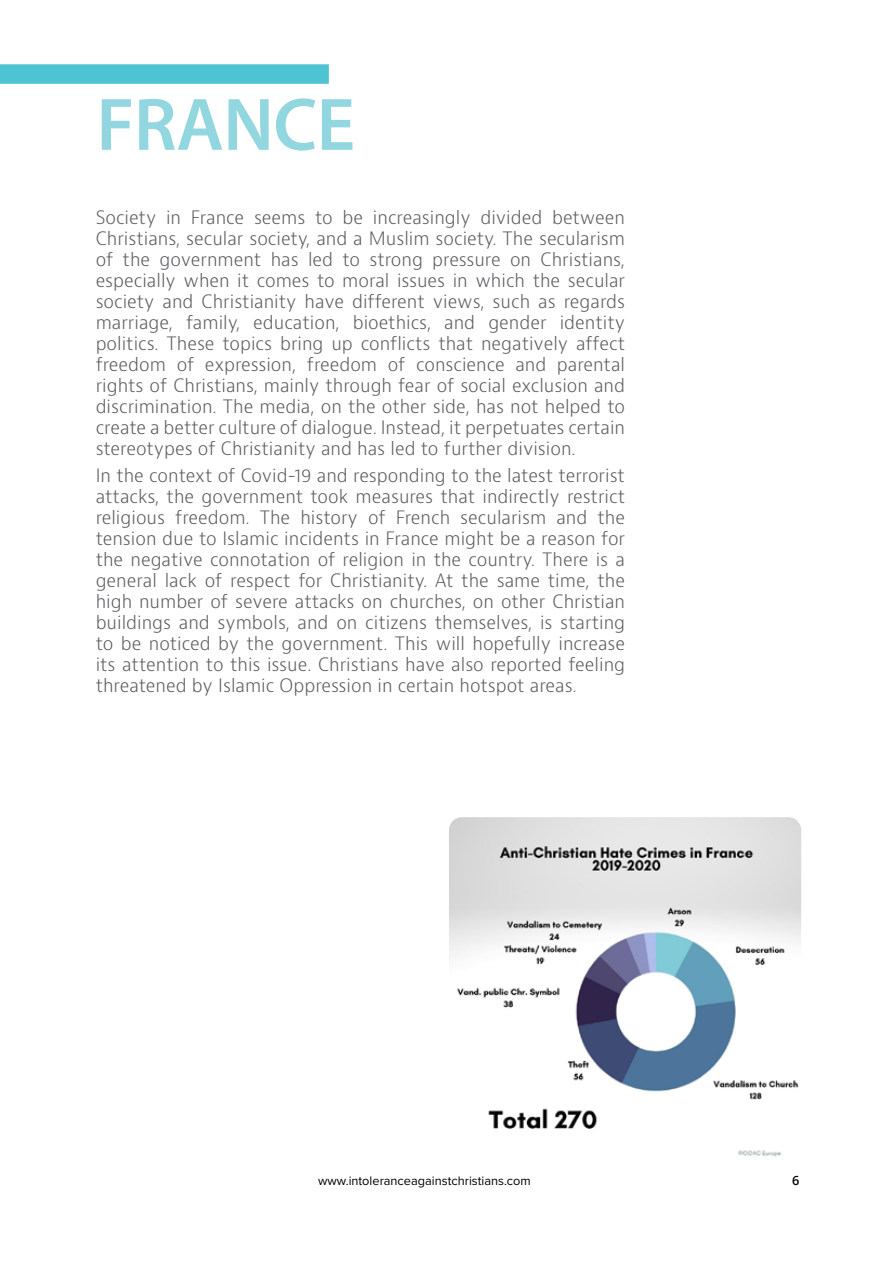
<style>
.page{position:relative;width:893px;height:1263px;background:#fff}
.page>*{position:absolute;margin:0;border:0;box-sizing:border-box;transform-origin:0 0}
.t1{font:600 75px "Myriad Pro";letter-spacing:-.01em;color:#92d6df}
.t2{font:300 18px/21px "Bernino Sans";color:#58595b;text-align:justify}
.t3{font:12.75px "Proxima Nova";color:#000}
.t4{font:600 12.75px "Open Sans";color:#000}
</style>
<div class="page">
<div style="left:0;top:64px;width:329px;height:20px;background:#4dc4d1"></div>
<img style="left:449px;top:817px;width:352px;height:340px">
<h1 class="t1" style="left:96px;top:77px;width:260px">FRANCE</h1>
<p class="t2" style="left:96px;top:207px;width:531px">Society in France seems to be increasingly divided between Christians, secular society, and a Muslim society. The secularism of the government has led to strong pressure on Christians, especially when it comes to moral issues in which the secular society and Christianity have different views, such as regards marriage, family, education, bioethics, and gender identity politics. These topics bring up conflicts that negatively affect freedom of expression, freedom of conscience and parental rights of Christians, mainly through fear of social exclusion and discrimination. The media, on the other side, has not helped to create a better culture of dialogue. Instead, it perpetuates certain stereotypes of Christianity and has led to further division.</p>
<p class="t2" style="left:96px;top:465px;width:531px">In the context of Covid-19 and responding to the latest terrorist attacks, the government took measures that indirectly restrict religious freedom. The history of French secularism and the tension due to Islamic incidents in France might be a reason for the negative connotation of religion in the country. There is a general lack of respect for Christianity. At the same time, the high number of severe attacks on churches, on other Christian buildings and symbols, and on citizens themselves, is starting to be noticed by the government. This will hopefully increase its attention to this issue. Christians have also reported feeling threatened by Islamic Oppression in certain hotspot areas.</p>
<p class="t3" style="left:318px;top:1171px;width:214px">www.intoleranceagainstchristians.com</p>
<p class="t4" style="left:792px;top:1171px;width:9px">6</p>
</div>
